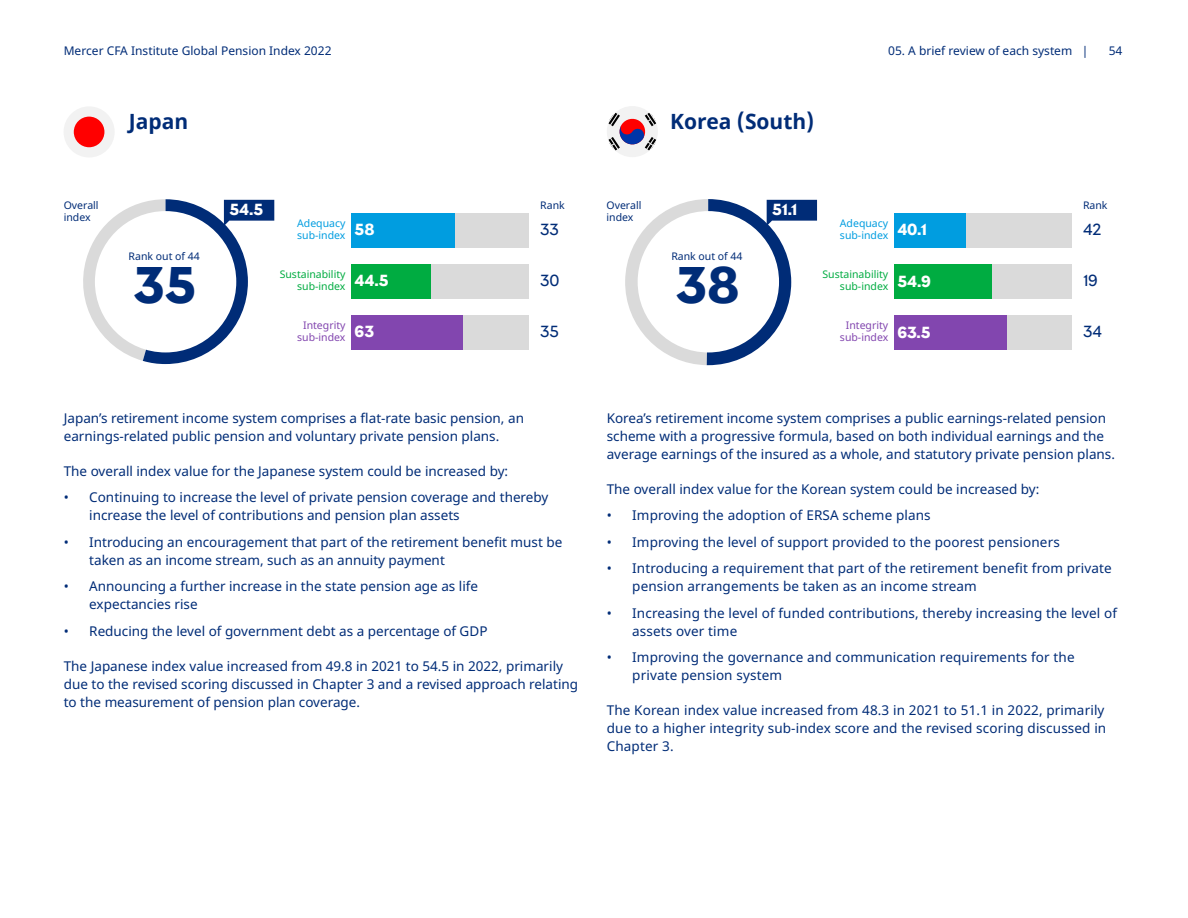
<style>
.page{position:relative;width:1188px;height:918px;background:#fff}
.page>*{position:absolute;margin:0;border:0;box-sizing:border-box;transform-origin:0 0}
.t1{font:700 48px "MMC Display";color:#002c77}
.Body_copy{font:700 21px "Noto Sans";color:#002c77}
.t2{font:700 15px "MMC Display";color:#fff}
.t3{font:15px "MMC Display";color:#002c77}
.Body_copy-2{font:13.5px/18px "Noto Sans";color:#002c77}
.t4{font:12px "Noto Sans";color:#002c77}
.t5{font:10.5px/12px "Noto Sans";color:#002c77}
.t6{font:10.5px/12px "Noto Sans";color:#00ac41;text-align:right}
.t7{font:10.5px/12px "Noto Sans";color:#8246af;text-align:center}
.t8{font:10.5px/12px "Noto Sans";color:#009de0}
</style>
<div class="page">
<div style="left:463px;top:316px;width:66px;height:34px;background:#dadada"></div>
<div style="left:351px;top:316px;width:112px;height:34px;background:#8246af"></div>
<div style="left:430px;top:265px;width:99px;height:34px;background:#dadada"></div>
<div style="left:351px;top:265px;width:79px;height:34px;background:#00ac41"></div>
<div style="left:454px;top:214px;width:75px;height:34px;background:#dadada"></div>
<div style="left:351px;top:214px;width:103px;height:34px;background:#009de0"></div>
<svg style="left:83px;top:199px;width:191px;height:165px"></svg>
<div style="left:1007px;top:316px;width:64px;height:34px;background:#dadada"></div>
<div style="left:894px;top:316px;width:113px;height:34px;background:#8246af"></div>
<div style="left:965px;top:214px;width:107px;height:34px;background:#dadada"></div>
<div style="left:894px;top:214px;width:71px;height:34px;background:#009de0"></div>
<svg style="left:625px;top:199px;width:192px;height:166px"></svg>
<div style="left:992px;top:264px;width:80px;height:35px;background:#dadada"></div>
<div style="left:894px;top:264px;width:98px;height:35px;background:#00ac41"></div>
<div style="left:607px;top:106px;width:51px;height:51px;background:#f2f2f2;border-radius:26px"></div>
<svg style="left:608px;top:113px;width:48px;height:38px"></svg>
<div style="left:64px;top:106px;width:51px;height:51px;background:#f2f2f2;border-radius:26px"></div>
<div style="left:74px;top:117px;width:30px;height:30px;background:#f00;border-radius:50%"></div>
<p class="t4" style="left:64px;top:42px;width:269px">Mercer CFA Institute Global Pension Index 2022</p>
<p class="t4" style="left:1109px;top:42px;width:15px">54</p>
<p class="t4" style="left:888px;top:43px;width:202px">05. A brief review of each system |</p>
<p class="Body_copy" style="left:129px;top:106px;width:61px">Japan</p>
<p class="t5" style="left:64px;top:200px;width:36px">Overall index</p>
<p class="t5" style="left:540px;top:200px;width:26px">Rank</p>
<p class="t8" style="left:297px;top:218px;width:50px">Adequacy sub-index</p>
<p class="t6" style="left:280px;top:269px;width:67px">Sustainability sub-index</p>
<p class="t7" style="left:297px;top:320px;width:50px">Integrity sub-index</p>
<p class="t2" style="left:229px;top:200px;width:36px">54.5</p>
<p class="t2" style="left:355px;top:220px;width:22px">58</p>
<p class="t2" style="left:355px;top:271px;width:36px">44.5</p>
<p class="t2" style="left:355px;top:322px;width:21px">63</p>
<p class="t3" style="left:540px;top:220px;width:20px">33</p>
<p class="t3" style="left:540px;top:271px;width:21px">30</p>
<p class="t3" style="left:540px;top:322px;width:20px">35</p>
<p class="t5" style="left:129px;top:251px;width:73px">Rank out of 44</p>
<p class="t1" style="left:134px;top:253px;width:64px">35</p>
<p class="Body_copy-2" style="left:64px;top:409px;width:462px">Japan’s retirement income system comprises a flat-rate basic pension, an earnings-related public pension and voluntary private pension plans.</p>
<p class="Body_copy-2" style="left:64px;top:462px;width:446px">The overall index value for the Japanese system could be increased by:</p>
<p class="Body_copy-2" style="left:89px;top:489px;width:461px;text-indent:-26px">• Continuing to increase the level of private pension coverage and thereby increase the level of contributions and pension plan assets</p>
<p class="Body_copy-2" style="left:89px;top:533px;width:475px;text-indent:-26px">• Introducing an encouragement that part of the retirement benefit must be taken as an income stream, such as an annuity payment</p>
<p class="Body_copy-2" style="left:89px;top:578px;width:390px;text-indent:-26px">• Announcing a further increase in the state pension age as life expectancies rise</p>
<p class="Body_copy-2" style="left:64px;top:622px;width:425px">• Reducing the level of government debt as a percentage of GDP</p>
<p class="Body_copy-2" style="left:64px;top:657px;width:516px">The Japanese index value increased from 49.8 in 2021 to 54.5 in 2022, primarily due to the revised scoring discussed in Chapter 3 and a revised approach relating to the measurement of pension plan coverage.</p>
<p class="Body_copy" style="left:670px;top:106px;width:146px">Korea (South)</p>
<p class="t5" style="left:607px;top:200px;width:36px">Overall index</p>
<p class="t5" style="left:1083px;top:200px;width:26px">Rank</p>
<p class="t8" style="left:840px;top:218px;width:50px">Adequacy sub-index</p>
<p class="t6" style="left:822px;top:269px;width:67px">Sustainability sub-index</p>
<p class="t7" style="left:840px;top:320px;width:50px">Integrity sub-index</p>
<p class="t2" style="left:772px;top:200px;width:27px">51.1</p>
<p class="t2" style="left:897px;top:220px;width:31px">40.1</p>
<p class="t3" style="left:1083px;top:220px;width:20px">42</p>
<p class="t3" style="left:1083px;top:271px;width:16px">19</p>
<p class="t3" style="left:1083px;top:322px;width:20px">34</p>
<p class="t5" style="left:671px;top:251px;width:73px">Rank out of 44</p>
<p class="t1" style="left:676px;top:253px;width:65px">38</p>
<p class="t2" style="left:897px;top:271px;width:35px">54.9</p>
<p class="t2" style="left:897px;top:322px;width:35px">63.5</p>
<p class="Body_copy-2" style="left:607px;top:409px;width:510px">Korea’s retirement income system comprises a public earnings-related pension scheme with a progressive formula, based on both individual earnings and the average earnings of the insured as a whole, and statutory private pension plans.</p>
<p class="Body_copy-2" style="left:607px;top:480px;width:434px">The overall index value for the Korean system could be increased by:</p>
<p class="Body_copy-2" style="left:607px;top:507px;width:326px">• Improving the adoption of ERSA scheme plans</p>
<p class="Body_copy-2" style="left:607px;top:533px;width:455px">• Improving the level of support provided to the poorest pensioners</p>
<p class="Body_copy-2" style="left:632px;top:560px;width:481px;text-indent:-26px">• Introducing a requirement that part of the retirement benefit from private pension arrangements be taken as an income stream</p>
<p class="Body_copy-2" style="left:632px;top:604px;width:486px;text-indent:-26px">• Increasing the level of funded contributions, thereby increasing the level of assets over time</p>
<p class="Body_copy-2" style="left:632px;top:649px;width:444px;text-indent:-26px">• Improving the governance and communication requirements for the private pension system</p>
<p class="Body_copy-2" style="left:607px;top:702px;width:501px">The Korean index value increased from 48.3 in 2021 to 51.1 in 2022, primarily due to a higher integrity sub-index score and the revised scoring discussed in<br>Chapter 3.</p>
</div>
